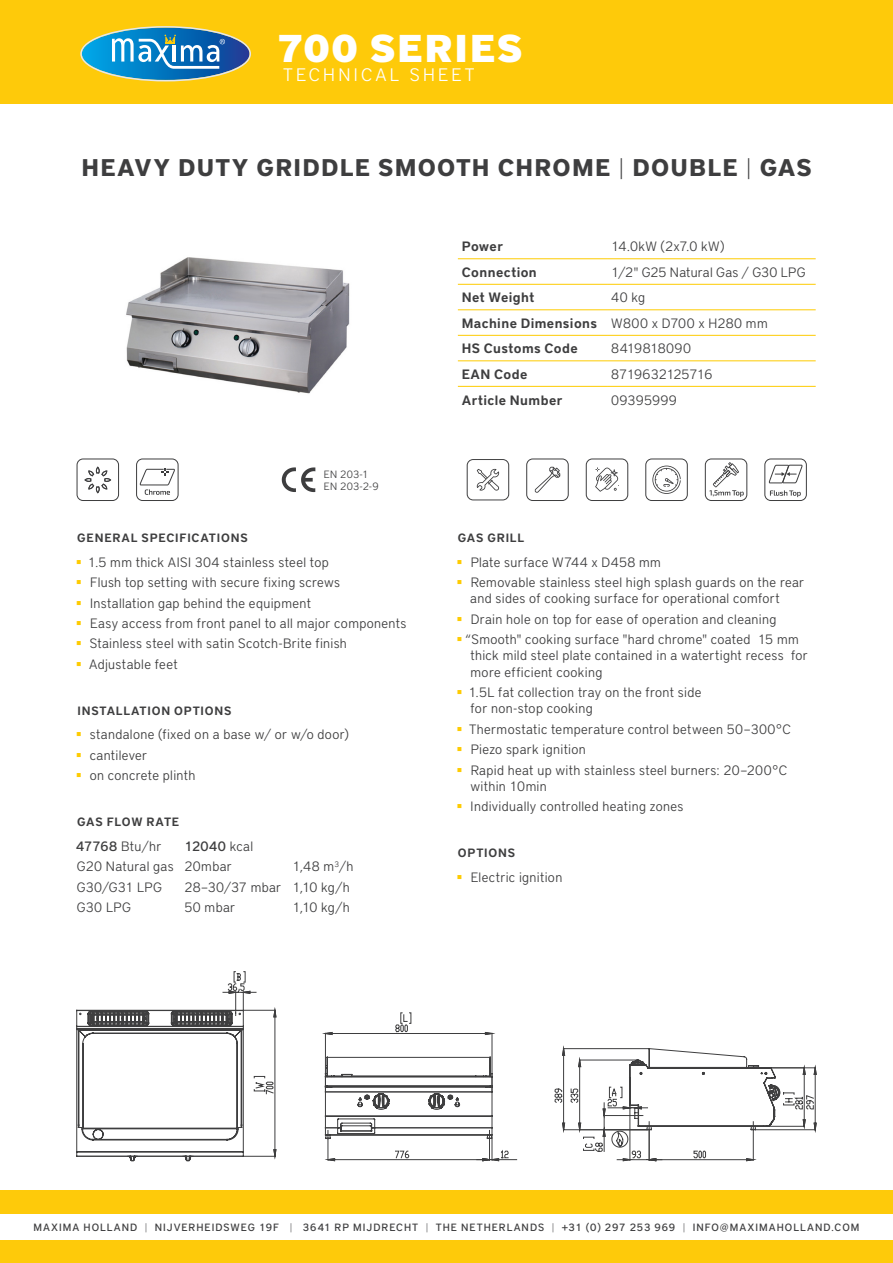
<style>
.page{position:relative;width:893px;height:1263px;background:#fff}
.page>*{position:absolute;margin:0;border:0;box-sizing:border-box;transform-origin:0 0}
.t1{font:900 38.55px "District Pro";letter-spacing:.04em;color:#fff}
.H0{font:700 24px "District Pro";letter-spacing:.05em;color:#3e3e3f}
.t2{font:300 18px "District Pro";letter-spacing:.175em;color:#fff}
.t3{font:300 13.5px/16.2px "District Pro";letter-spacing:.025em;color:#3e3e3f}
.table_bold{font:600 13.5px "District Pro";letter-spacing:.03em;color:#3e3e3f}
.t4{font:300 13.5px "District Pro";letter-spacing:-.01em;color:#3e3e3f}
.t5{font:500 13.5px "District Pro";letter-spacing:.04em;color:#3e3e3f}
.t6{font:600 12px "District Pro";letter-spacing:.065em;color:#3e3e3f}
.t7{font:500 10.5px "District Pro";letter-spacing:.095em;color:#3e3e3f}
.t8{font:300 10.5px "District Pro";letter-spacing:.03em;color:#3e3e3f}
.s1{font-weight:100}
.s2{font-weight:500}
.s3{font-weight:300}
</style>
<div class="page">
<div style="left:0;top:1191px;width:893px;height:72px;background:#feca0a"></div>
<div style="left:0;top:1214px;width:893px;height:26px;background:#fff"></div>
<div style="left:0;top:0;width:893px;height:104px;background:#feca0a"></div>
<svg style="left:80px;top:26px;width:171px;height:55px"></svg>
<svg style="left:467px;top:459px;width:42px;height:41px"></svg>
<svg style="left:526px;top:458px;width:43px;height:43px"></svg>
<svg style="left:586px;top:458px;width:42px;height:43px"></svg>
<svg style="left:645px;top:458px;width:43px;height:43px"></svg>
<hr style="left:458px;top:258px;width:149px;height:1px;background:#fecb00">
<hr style="left:607px;top:258px;width:209px;height:1px;background:#fecb00">
<hr style="left:458px;top:284px;width:149px;height:1px;background:#fecb00">
<hr style="left:607px;top:284px;width:209px;height:1px;background:#fecb00">
<hr style="left:458px;top:309px;width:149px;height:1px;background:#fecb00">
<hr style="left:607px;top:309px;width:209px;height:1px;background:#fecb00">
<hr style="left:458px;top:335px;width:149px;height:1px;background:#fecb00">
<hr style="left:607px;top:335px;width:209px;height:1px;background:#fecb00">
<hr style="left:458px;top:360px;width:149px;height:1px;background:#fecb00">
<hr style="left:607px;top:360px;width:209px;height:1px;background:#fecb00">
<hr style="left:458px;top:386px;width:149px;height:1px;background:#fecb00">
<hr style="left:607px;top:386px;width:209px;height:1px;background:#fecb00">
<svg style="left:705px;top:458px;width:42px;height:43px"></svg>
<svg style="left:764px;top:458px;width:43px;height:43px"></svg>
<svg style="left:77px;top:458px;width:42px;height:43px"></svg>
<svg style="left:76px;top:971px;width:180px;height:191px"></svg>
<svg style="left:243px;top:1010px;width:82px;height:147px"></svg>
<svg style="left:325px;top:1012px;width:492px;height:149px"></svg>
<svg style="left:136px;top:458px;width:43px;height:43px"></svg>
<svg style="left:282px;top:467px;width:33px;height:25px"></svg>
<img style="left:126px;top:257px;width:224px;height:137px">
<h1 class="t1" style="left:277px;top:19px;width:247px">700 SERIES</h1>
<h3 class="t2" style="left:283px;top:62px;width:193px">TECHNICAL SHEET</h3>
<p class="H0" style="left:81px;top:150px;width:732px">HEAVY DUTY GRIDDLE SMOOTH CHROME <span class="s1">|</span> DOUBLE <span class="s1">|</span> GAS</p>
<p class="t8" style="left:324px;top:467px;width:46px">EN 203-1</p>
<p class="t8" style="left:324px;top:479px;width:56px">EN 203-2-9</p>
<h1 class="t6" style="left:77px;top:529px;width:172px">GENERAL SPECIFICATIONS</h1>
<p class="t3" style="left:88px;top:553px;width:243px">1.5 mm thick AISI 304 stainless steel top</p>
<p class="t3" style="left:90px;top:573px;width:252px">Flush top setting with secure fixing screws</p>
<p class="t3" style="left:90px;top:594px;width:222px">Installation gap behind the equipment</p>
<p class="t3" style="left:90px;top:614px;width:318px">Easy access from front panel to all major components</p>
<p class="t3" style="left:90px;top:635px;width:259px">Stainless steel with satin Scotch-Brite finish</p>
<p class="t3" style="left:89px;top:655px;width:90px">Adjustable feet</p>
<h1 class="t6" style="left:77px;top:702px;width:156px">INSTALLATION OPTIONS</h1>
<p class="t3" style="left:90px;top:726px;width:261px">standalone (fixed on a base w/ or w/o door)</p>
<p class="t3" style="left:90px;top:746px;width:59px">cantilever</p>
<p class="t3" style="left:90px;top:766px;width:107px">on concrete plinth</p>
<h1 class="t6" style="left:77px;top:813px;width:104px">GAS FLOW RATE</h1>
<p class="t3" style="left:76px;top:837px;width:87px"><span class="s2">47768</span> Btu/hr</p>
<p class="t5" style="left:185px;top:837px;width:70px">12040 <span class="s3">kcal</span></p>
<p class="t3" style="left:77px;top:857px;width:157px">G20 Natural gas 20mbar</p>
<p class="t3" style="left:293px;top:857px;width:62px">1,48 m<sup>3</sup>/h</p>
<p class="t3" style="left:77px;top:878px;width:87px">G30/G31 LPG</p>
<p class="t3" style="left:185px;top:878px;width:167px">28–30/37 mbar 1,10 kg/h</p>
<p class="t3" style="left:77px;top:898px;width:56px">G30 LPG</p>
<p class="t3" style="left:185px;top:898px;width:52px">50 mbar</p>
<p class="t3" style="left:293px;top:898px;width:59px">1,10 kg/h</p>
<p class="table_bold" style="left:462px;top:237px;width:43px">Power</p>
<p class="t3" style="left:611px;top:238px;width:115px">14.0kW (2x7.0 kW)</p>
<p class="table_bold" style="left:462px;top:263px;width:77px">Connection</p>
<p class="t3" style="left:611px;top:263px;width:196px">1/2" G25 Natural Gas / G30 LPG</p>
<p class="table_bold" style="left:462px;top:288px;width:74px">Net Weight</p>
<p class="t3" style="left:611px;top:289px;width:35px">40 kg</p>
<p class="table_bold" style="left:462px;top:314px;width:137px">Machine Dimensions</p>
<p class="t3" style="left:611px;top:314px;width:158px">W800 x D700 x H280 mm</p>
<p class="table_bold" style="left:462px;top:339px;width:118px">HS Customs Code</p>
<p class="t3" style="left:611px;top:340px;width:81px">8419818090</p>
<p class="table_bold" style="left:462px;top:365px;width:67px">EAN Code</p>
<p class="t4" style="left:611px;top:365px;width:103px">8719632125716</p>
<p class="table_bold" style="left:462px;top:390px;width:102px">Article Number</p>
<p class="t3" style="left:611px;top:391px;width:67px">09395999</p>
<h1 class="t6" style="left:458px;top:529px;width:68px">GAS GRILL</h1>
<p class="t3" style="left:471px;top:553px;width:192px">Plate surface W744 x D458 mm</p>
<p class="t3" style="left:470px;top:573px;width:335px">Removable stainless steel high splash guards on the rear and sides of cooking surface for operational comfort</p>
<p class="t3" style="left:471px;top:610px;width:307px">Drain hole on top for ease of operation and cleaning</p>
<p class="t3" style="left:471px;top:630px;width:339px;text-indent:-5px">“Smooth" cooking surface "hard chrome" coated 15 mm thick mild steel plate contained in a watertight recess for more efficient cooking</p>
<p class="t3" style="left:468px;top:683px;width:235px">1.5L fat collection tray on the front side for non-stop cooking</p>
<p class="t3" style="left:469px;top:720px;width:323px">Thermostatic temperature control between 50–300°C</p>
<p class="t3" style="left:471px;top:740px;width:117px">Piezo spark ignition</p>
<p class="t3" style="left:470px;top:761px;width:318px">Rapid heat up with stainless steel burners: 20–200°C within 10min</p>
<p class="t3" style="left:471px;top:797px;width:214px">Individually controlled heating zones</p>
<h1 class="t6" style="left:458px;top:844px;width:59px">OPTIONS</h1>
<p class="t3" style="left:471px;top:868px;width:93px">Electric ignition</p>
<p class="t7" style="left:33px;top:1220px;width:828px">MAXIMA HOLLAND <span class="s1">|</span> NIJVERHEIDSWEG 19F <span class="s1">|</span> 3641 RP MIJDRECHT <span class="s1">|</span> THE NETHERLANDS <span class="s1">|</span> +31 (0) 297 253 969 <span class="s1">|</span> INFO@MAXIMAHOLLAND.COM</p>
</div>
